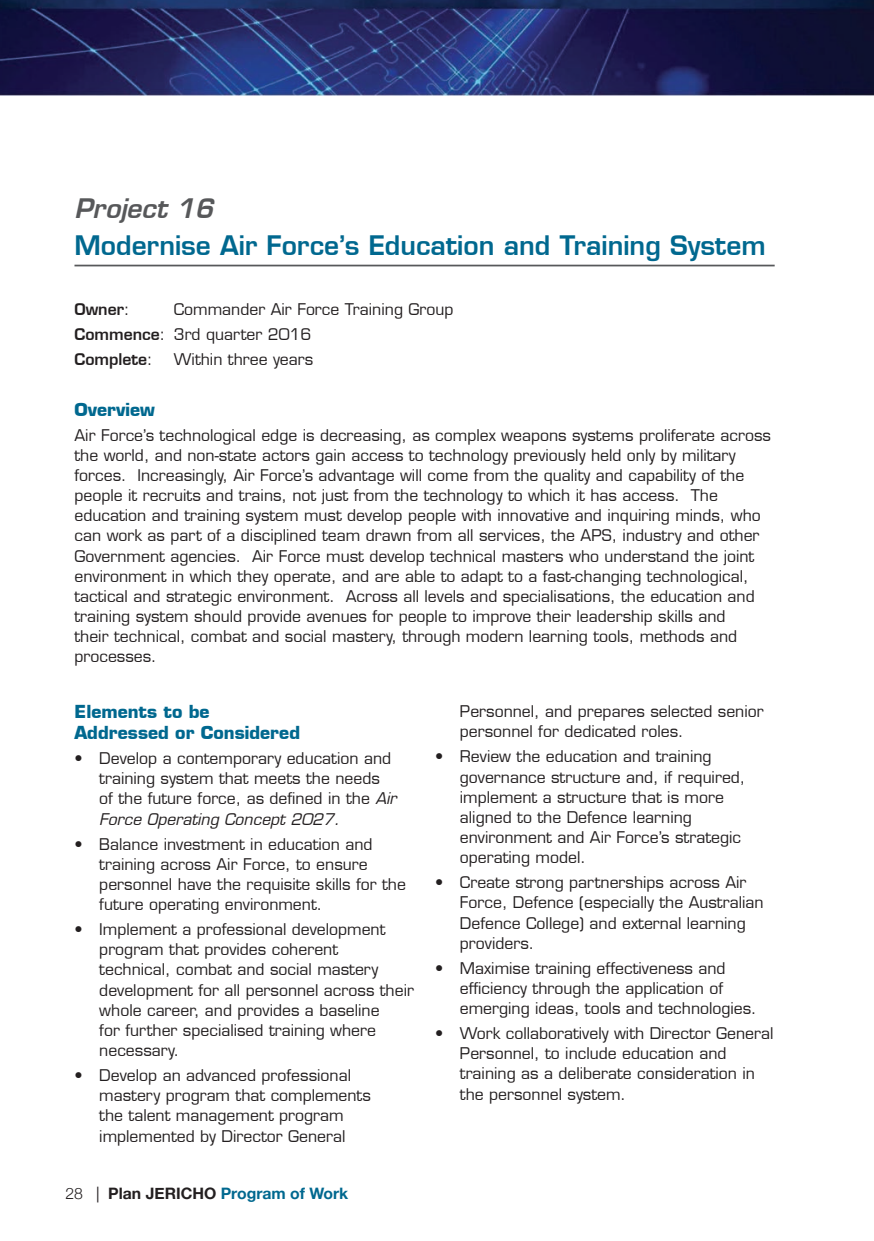
<style>
.page{position:relative;width:874px;height:1241px;background:#fff}
.page>*{position:absolute;margin:0;border:0;box-sizing:border-box;transform-origin:0 0}
.t1{font:600 26.25px "Eurostile LT";color:#00688f}
.t2{font:italic 600 26.25px "Eurostile LT";color:#57585a}
.t3{font:700 17.5px/21px "Eurostile LT";color:#00688f}
.t4{font:15.75px/20.1px "Eurostile LT";color:#231f20}
.t5{font:700 15.75px "Helvetica Neue";color:#00688f}
.t6{font:600 15.75px "Eurostile LT";color:#231f20}
.s1{font-weight:600}
.s2{font-weight:400}
.s3{font-style:italic}
.s4{font-weight:300;color:#231f20}
.s5{font-weight:400;color:#231f20}
.s6{color:#231f20}
</style>
<div class="page">
<img style="left:0;top:0;width:874px;height:95px">
<hr style="left:74px;top:264px;width:700px;height:2px;background:#57585a">
<h1 class="t2" style="left:74px;top:192px;width:140px">Project 16</h1>
<h1 class="t1" style="left:74px;top:229px;width:692px">Modernise Air Force’s Education and Training System</h1>
<p class="t4" style="left:74px;top:296px;width:380px;line-height:25px;text-indent:99px">Commander Air Force Training Group<br><span class="s1">Commence</span>: 3rd quarter 2016<br><span class="s1">Complete</span>:</p>
<p class="t6" style="left:74px;top:299px;width:57px">Owner<span class="s2">:</span></p>
<p class="t4" style="left:174px;top:349px;width:141px">Within three years</p>
<p class="t3" style="left:74px;top:398px;width:82px">Overview</p>
<p class="t4" style="left:74px;top:425px;width:697px">Air Force’s technological edge is decreasing, as complex weapons systems proliferate across the world, and non-state actors gain access to technology previously held only by military forces. Increasingly, Air Force’s advantage will come from the quality and capability of the people it recruits and trains, not just from the technology to which it has access. The education and training system must develop people with innovative and inquiring minds, who can work as part of a disciplined team drawn from all services, the APS, industry and other Government agencies. Air Force must develop technical masters who understand the joint environment in which they operate, and are able to adapt to a fast-changing technological, tactical and strategic environment. Across all levels and specialisations, the education and training system should provide avenues for people to improve their leadership skills and<br>their technical, combat and social mastery, through modern learning tools, methods and processes.</p>
<p class="t3" style="left:74px;top:701px;width:227px">Elements to be<br>Addressed or Considered</p>
<p class="t4" style="left:99px;top:748px;width:298px;text-indent:-25px">• Develop a contemporary education and training system that meets the needs of the future force, as defined in the <span class="s3">Air Force Operating Concept 2027.</span></p>
<p class="t4" style="left:99px;top:833px;width:308px;text-indent:-25px">• Balance investment in education and training across Air Force, to ensure personnel have the requisite skills for the future operating environment.</p>
<p class="t4" style="left:99px;top:919px;width:316px;text-indent:-25px">• Implement a professional development program that provides coherent<br>technical, combat and social mastery development for all personnel across their whole career, and provides a baseline<br>for further specialised training where necessary.</p>
<p class="t4" style="left:99px;top:1065px;width:273px;text-indent:-25px">• Develop an advanced professional mastery program that complements the talent management program implemented by Director General</p>
<p class="t4" style="left:459px;top:701px;width:305px">Personnel, and prepares selected senior personnel for dedicated roles.</p>
<p class="t4" style="left:459px;top:746px;width:287px;text-indent:-25px">• Review the education and training governance structure and, if required, implement a structure that is more aligned to the Defence learning environment and Air Force’s strategic operating model.</p>
<p class="t4" style="left:459px;top:872px;width:305px;text-indent:-25px">• Create strong partnerships across Air Force, Defence (especially the Australian Defence College) and external learning providers.</p>
<p class="t4" style="left:459px;top:957px;width:298px;text-indent:-25px">• Maximise training effectiveness and efficiency through the application of emerging ideas, tools and technologies.</p>
<p class="t4" style="left:459px;top:1023px;width:315px;text-indent:-25px">• Work collaboratively with Director General Personnel, to include education and training as a deliberate consideration in the personnel system.</p>
<p class="t5" style="left:65px;top:1180px;width:284px"><span class="s4">28</span> <span class="s5">|</span> <span class="s6">Plan JERICHO</span> Program of Work</p>
</div>
